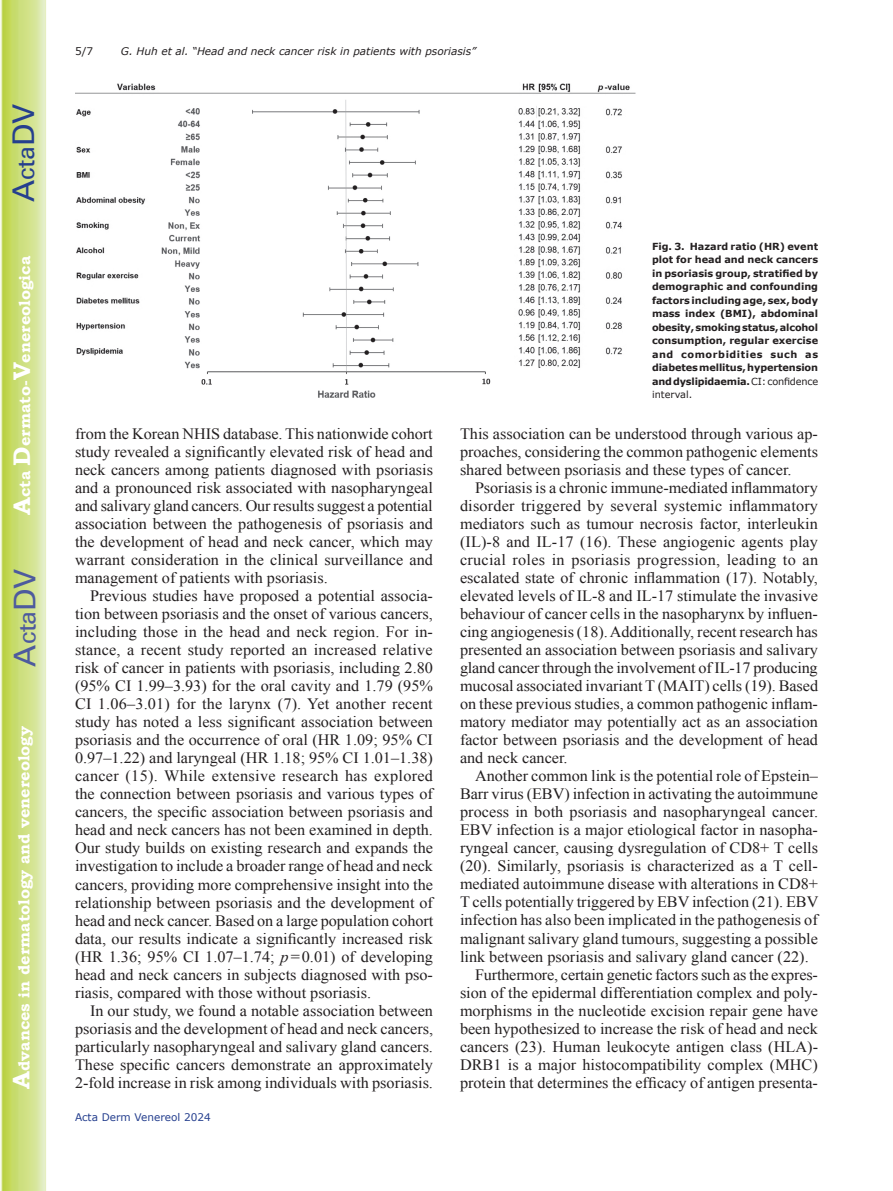
<style>
.page{position:relative;width:893px;height:1191px;background:#fff}
.page>*{position:absolute;margin:0;border:0;box-sizing:border-box;transform-origin:0 0}
.t1{font:30px "Univers";color:#4d5a9e}
.t2{font:30px "Univers";color:#253f8e}
.t3{font:15.75px/18px "Times New Roman";color:#231f20;text-align:justify}
.t4{font:700 15.75px "Bookman Old Style";color:#fff}
.t5{font:italic 10.5px "Verdana";color:#231f20}
.t6{font:10.5px "Verdana";color:#253f8e}
.t7{font:10.5px "Verdana";color:#231f20}
.t8{font:700 9.75px/13.5px "Verdana";letter-spacing:-.01em;color:#231f20;text-align:justify}
.s1{font-size:24px}
.s2{font-weight:400}
.s3{font-style:italic}
</style>
<div class="page">
<svg style="left:1px;top:0;width:45px;height:1191px;background:#cfe084"></svg>
<img style="left:75px;top:83px;width:561px;height:315px">
<h1 class="t2" style="left:6px;top:202px;width:100px;rotate:-90deg">A<span class="s1">cta</span>DV</h1>
<p class="t4" style="left:15px;top:515px;width:260px;rotate:-90deg"><span class="s1">A</span>cta <span class="s1">D</span>ermato-<span class="s1">V</span>enereologica</p>
<h1 class="t1" style="left:7px;top:666px;width:100px;rotate:-90deg">A<span class="s1">cta</span>DV</h1>
<p class="t4" style="left:15px;top:1088px;width:364px;rotate:-90deg"><span class="s1">A</span>dvances in dermatology and venereology</p>
<p class="t7" style="left:75px;top:44px;width:20px">5/7</p>
<p class="t5" style="left:121px;top:44px;width:357px">G. Huh et al. “Head and neck cancer risk in patients with psoriasis”</p>
<p class="t8" style="left:652px;top:240px;width:168px">Fig. 3. Hazard ratio (HR) event plot for head and neck cancers in psoriasis group, stratified by demographic and confounding factors including age, sex, body mass index (BMI), abdominal obesity, smoking status, alcohol consumption, regular exercise and comorbidities such as diabetes mellitus, hypertension and dyslipidaemia. <span class="s2">CI: confidence interval.</span></p>
<p class="t3" style="left:75px;top:425px;width:360px">from the Korean NHIS database. This nationwide cohort study revealed a significantly elevated risk of head and neck cancers among patients diagnosed with psoriasis and a pronounced risk associated with nasopharyngeal and salivary gland cancers. Our results suggest a potential association between the pathogenesis of psoriasis and the development of head and neck cancer, which may warrant consideration in the clinical surveillance and management of patients with psoriasis.</p>
<p class="t3" style="left:75px;top:587px;width:360px;text-indent:15px">Previous studies have proposed a potential associa&shy;tion between psoriasis and the onset of various cancers, including those in the head and neck region. For in&shy;stance, a recent study reported an increased relative risk of cancer in patients with psoriasis, including 2.80 (95% CI 1.99–3.93) for the oral cavity and 1.79 (95% CI 1.06–3.01) for the larynx (7). Yet another recent study has noted a less significant association between psoriasis and the occurrence of oral (HR 1.09; 95% CI 0.97–1.22) and laryngeal (HR 1.18; 95% CI 1.01–1.38) cancer (15). While extensive research has explored the connection between psoriasis and various types of cancers, the specific association between psoriasis and head and neck cancers has not been examined in depth.<br>Our study builds on existing research and expands the investigation to include a broader range of head and neck cancers, providing more comprehensive insight into the relationship between psoriasis and the development of head and neck cancer. Based on a large population cohort data, our results indicate a significantly increased risk (HR 1.36; 95% CI 1.07–1.74; <span class="s3">p</span>=0.01) of developing head and neck cancers in subjects diagnosed with pso&shy;riasis, compared with those without psoriasis.</p>
<p class="t3" style="left:75px;top:1001px;width:360px;text-indent:15px">In our study, we found a notable association between psoriasis and the development of head and neck cancers, particularly nasopharyngeal and salivary gland cancers.<br>These specific cancers demonstrate an approximately 2-fold increase in risk among individuals with psoriasis.</p>
<p class="t6" style="left:75px;top:1110px;width:137px">Acta Derm Venereol 2024</p>
<p class="t3" style="left:460px;top:425px;width:360px">This association can be understood through various ap&shy;proaches, considering the common pathogenic elements shared between psoriasis and these types of cancer.</p>
<p class="t3" style="left:460px;top:479px;width:360px;text-indent:15px">Psoriasis is a chronic immune-mediated inflammatory disorder triggered by several systemic inflammatory mediators such as tumour necrosis factor, interleukin (IL)-8 and IL-17 (16). These angiogenic agents play crucial roles in psoriasis progression, leading to an escalated state of chronic inflammation (17). Notably, elevated levels of IL-8 and IL-17 stimulate the invasive behaviour of cancer cells in the nasopharynx by influen&shy;cing angiogenesis (18). Additionally, recent research has presented an association between psoriasis and salivary gland cancer through the involvement of IL-17 producing mucosal associated invariant T (MAIT) cells (19). Based on these previous studies, a common pathogenic inflam&shy;matory mediator may potentially act as an association factor between psoriasis and the development of head and neck cancer.</p>
<p class="t3" style="left:475px;top:767px;width:345px">Another common link is the potential role of Epstein–</p>
<p class="t3" style="left:460px;top:785px;width:360px">Barr virus (EBV) infection in activating the autoimmune</p>
<p class="t3" style="left:460px;top:803px;width:360px">process in both psoriasis and nasopharyngeal cancer.</p>
<p class="t3" style="left:460px;top:821px;width:359px">EBV infection is a major etiological factor in nasopha-</p>
<p class="t3" style="left:460px;top:839px;width:359px">ryngeal cancer, causing dysregulation of CD8+ T cells</p>
<p class="t3" style="left:460px;top:857px;width:358px">(20). Similarly, psoriasis is characterized as a T cell-</p>
<p class="t3" style="left:460px;top:875px;width:360px">mediated autoimmune disease with alterations in CD8+</p>
<p class="t3" style="left:460px;top:893px;width:360px">T cells potentially triggered by EBV infection (21). EBV</p>
<p class="t3" style="left:460px;top:911px;width:359px">infection has also been implicated in the pathogenesis of</p>
<p class="t3" style="left:460px;top:929px;width:359px">malignant salivary gland tumours, suggesting a possible</p>
<p class="t3" style="left:460px;top:947px;width:350px">link between psoriasis and salivary gland cancer (22).</p>
<p class="t3" style="left:475px;top:965px;width:344px">Furthermore, certain genetic factors such as the expres-</p>
<p class="t3" style="left:460px;top:983px;width:359px">sion of the epidermal differentiation complex and poly-</p>
<p class="t3" style="left:460px;top:1001px;width:360px">morphisms in the nucleotide excision repair gene have</p>
<p class="t3" style="left:460px;top:1019px;width:360px">been hypothesized to increase the risk of head and neck</p>
<p class="t3" style="left:460px;top:1037px;width:358px">cancers (23). Human leukocyte antigen class (HLA)-</p>
<p class="t3" style="left:460px;top:1055px;width:359px">DRB1 is a major histocompatibility complex (MHC)</p>
<p class="t3" style="left:460px;top:1073px;width:359px">protein that determines the efficacy of antigen presenta-</p>
</div>
